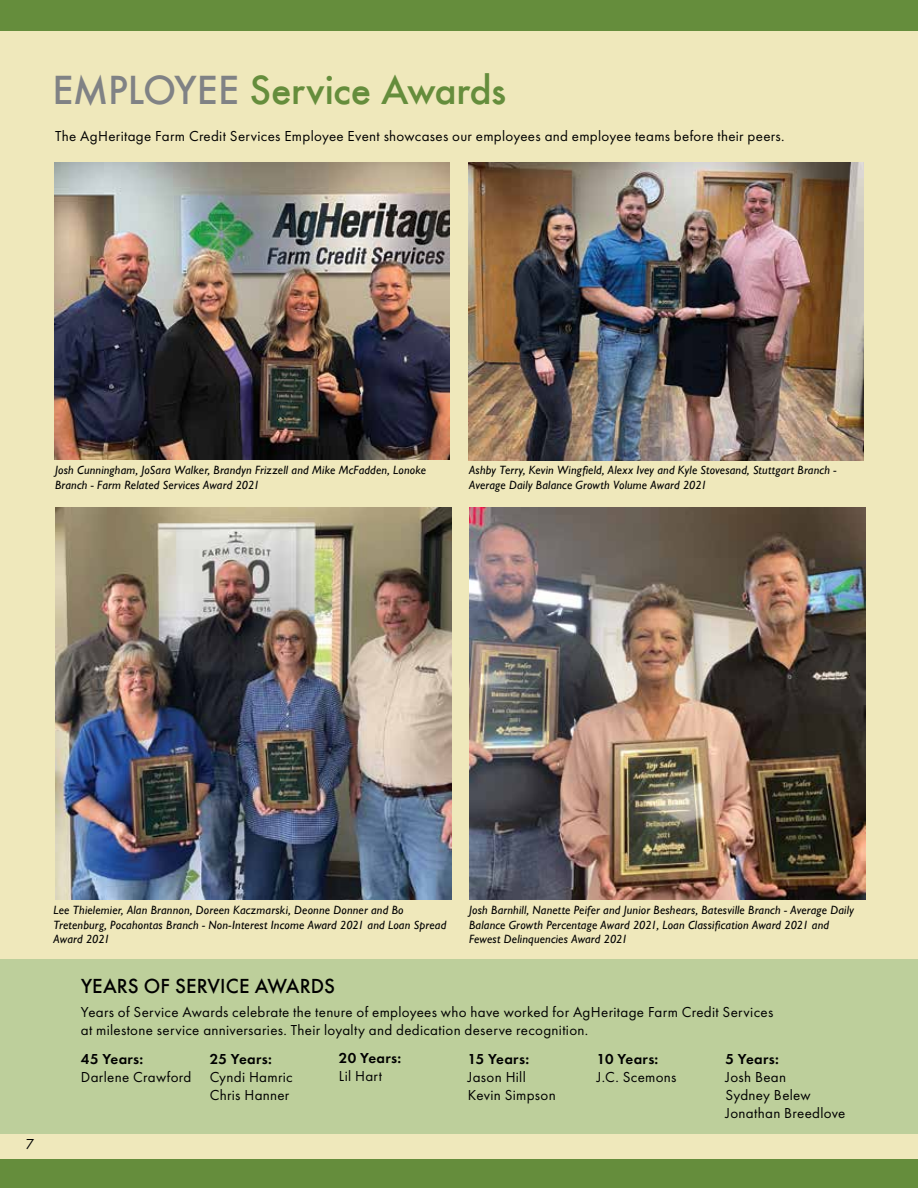
<style>
.page{position:relative;width:918px;height:1188px;background:#fff}
.page>*{position:absolute;margin:0;border:0;box-sizing:border-box;transform-origin:0 0}
.t1{font:500 42px "Futura";letter-spacing:-.01em;color:#658d3c}
.t2{font:500 21px "Futura";letter-spacing:.005em;color:#000}
.t3{font:15px/18px "Futura PT";letter-spacing:.02em;color:#000}
.t4{font:600 15px "Futura PT";letter-spacing:.02em;color:#000}
.t5{font:italic 12px/14.4px "Gill Sans";letter-spacing:.015em;color:#000}
.s1{color:#808285}
</style>
<div class="page">
<div style="left:0;top:30px;width:918px;height:1130px;background:#efe8bb"></div>
<div style="left:0;top:0;width:918px;height:30px;background:#658d3c"></div>
<div style="left:0;top:1160px;width:918px;height:28px;background:#658d3c"></div>
<img style="left:469px;top:508px;width:396px;height:392px">
<img style="left:54px;top:163px;width:396px;height:297px">
<img style="left:55px;top:508px;width:396px;height:392px">
<img style="left:468px;top:163px;width:396px;height:298px">
<div style="left:0;top:959px;width:918px;height:175px;background:#bdcf9b"></div>
<h1 class="t1" style="left:53px;top:65px;width:455px"><span class="s1">EMPLOYEE</span> Service Awards</h1>
<p class="t3" style="left:55px;top:127px;width:731px">The AgHeritage Farm Credit Services Employee Event showcases our employees and employee teams before their peers.</p>
<p class="t5" style="left:55px;top:463px;width:373px">Josh Cunningham, JoSara Walker, Brandyn Frizzell and Mike McFadden, Lonoke<br>Branch - Farm Related Services Award 2021</p>
<p class="t5" style="left:469px;top:463px;width:369px">Ashby Terry, Kevin Wingfield, Alexx Ivey and Kyle Stovesand, Stuttgart Branch -<br>Average Daily Balance Growth Volume Award 2021</p>
<p class="t3" style="left:26px;top:1135px;width:10px">7</p>
<p class="t5" style="left:54px;top:903px;width:394px">Lee Thielemier, Alan Brannon, Doreen Kaczmarski, Deonne Donner and Bo<br>Tretenburg, Pocahontas Branch - Non-Interest Income Award 2021 and Loan Spread<br>Award 2021</p>
<h2 class="t2" style="left:81px;top:974px;width:256px">YEARS OF SERVICE AWARDS</h2>
<p class="t5" style="left:469px;top:903px;width:386px">Josh Barnhill, Nanette Peifer and Junior Beshears, Batesville Branch - Average Daily<br>Balance Growth Percentage Award 2021, Loan Classification Award 2021 and<br>Fewest Delinquencies Award 2021</p>
<p class="t3" style="left:81px;top:1003px;width:694px">Years of Service Awards celebrate the tenure of employees who have worked for AgHeritage Farm Credit Services at milestone service anniversaries. Their loyalty and dedication deserve recognition.</p>
<p class="t4" style="left:81px;top:1050px;width:64px">45 Years:</p>
<p class="t3" style="left:81px;top:1068px;width:112px">Darlene Crawford</p>
<p class="t4" style="left:210px;top:1050px;width:64px">25 Years:</p>
<p class="t3" style="left:210px;top:1068px;width:85px">Cyndi Hamric<br>Chris Hanner</p>
<p class="t4" style="left:339px;top:1049px;width:64px">20 Years:</p>
<p class="t3" style="left:339px;top:1067px;width:44px">Lil Hart</p>
<p class="t4" style="left:468px;top:1050px;width:63px">15 Years:</p>
<p class="t3" style="left:468px;top:1068px;width:89px">Jason Hill<br>Kevin Simpson</p>
<p class="t4" style="left:597px;top:1049px;width:63px">10 Years:</p>
<p class="t3" style="left:597px;top:1068px;width:81px">J.C. Scemons</p>
<p class="t4" style="left:726px;top:1050px;width:55px">5 Years:</p>
<p class="t3" style="left:726px;top:1068px;width:121px">Josh Bean<br>Sydney Belew<br>Jonathan Breedlove</p>
</div>
